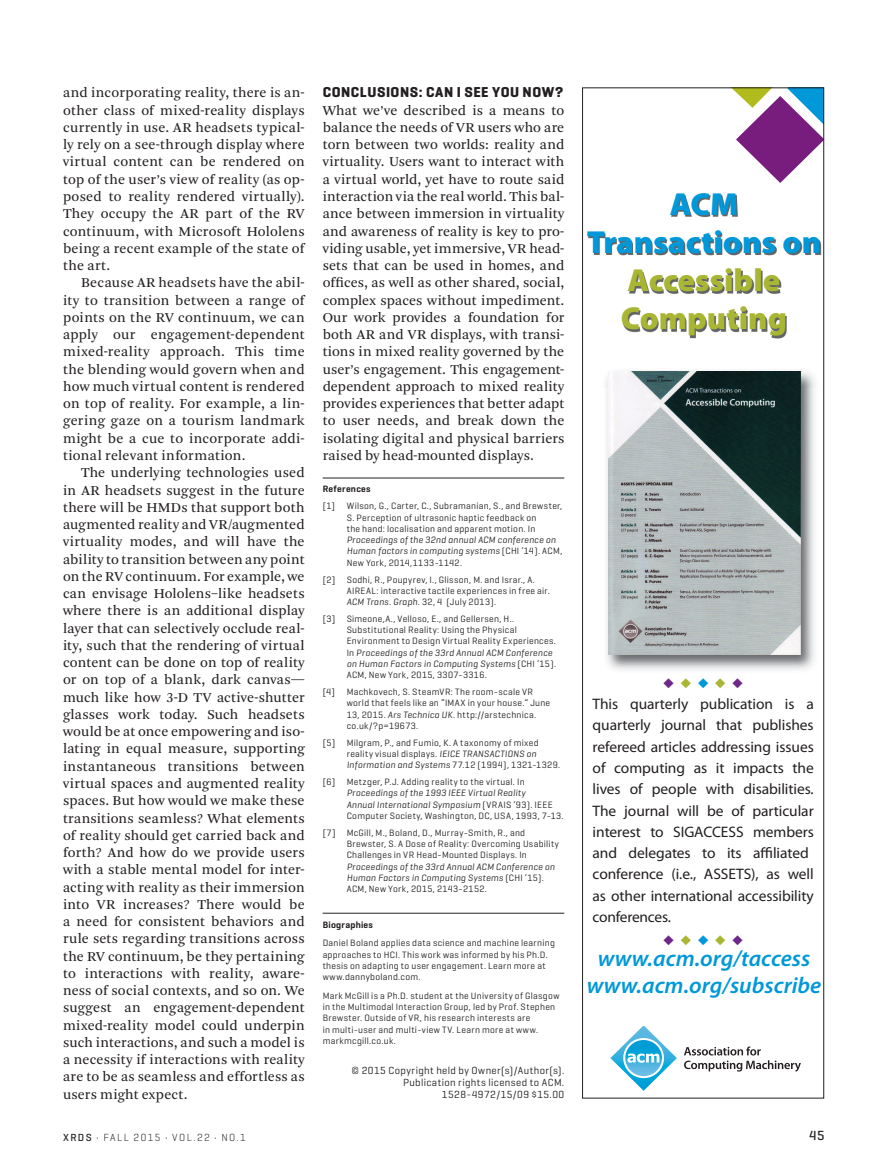
<style>
.page{position:relative;width:878px;height:1175px;background:#fff}
.page>*{position:absolute;margin:0;border:0;box-sizing:border-box;transform-origin:0 0}
.t1{font:900 31.95px/38px "Myriad Pro";color:#a9b633}
.t2{font:900 31.95px/38px "Myriad Pro";color:#0098d8;text-align:center}
.t3{font:italic 600 22.8px/27.5px "Myriad Pro";color:#0098d8;text-align:center}
.t4{font:15.15px/21.3px "Myriad Pro";letter-spacing:-.005em;color:#231f20}
.t5{font:700 14.7px "Geogrotesque";letter-spacing:.035em;color:#231f20}
.t6{font:14.25px/17.2px "Arnhem Blond";letter-spacing:.015em;color:#231f20;text-align:justify}
.t7{font:13.65px "Zapf Dingbats";color:#6d2888}
.t8{font:500 13.5px "Geogrotesque";color:#231f20}
.t9{font:10.5px/12.5px "Geogrotesque";letter-spacing:.045em;color:#231f20;text-align:right}
.t10{font:300 10.5px "Geogrotesque";letter-spacing:.14em;color:#231f20}
.t11{font:9.3px/11.2px "Geogrotesque";letter-spacing:.03em;color:#231f20}
.t12{font:italic 9.3px/11.2px "Geogrotesque";letter-spacing:.025em;color:#231f20}
.t13{font:600 9.3px "Geogrotesque";letter-spacing:.025em;color:#231f20}
.s1{font-style:normal}
.s2{font-style:italic}
.s3{color:#a9b633}
.s4{color:#0098d8}
.s5{font-weight:500}
</style>
<div class="page">
<hr style="left:322px;top:478px;width:242px;height:1px;background:#231f20">
<hr style="left:322px;top:913px;width:242px;height:1px;background:#231f20">
<svg style="left:643px;top:90px;width:178px;height:1001px"></svg>
<img style="left:588px;top:185px;width:233px;height:202px">
<img style="left:601px;top:364px;width:219px;height:311px">
<img style="left:608px;top:371px;width:192px;height:284px">
<div style="left:610px;top:1025px;width:190px;height:65px;background:#fff"></div>
<svg style="left:684px;top:1046px;width:116px;height:25px"></svg>
<svg style="left:610px;top:1026px;width:67px;height:64px"></svg>
<div style="left:582px;top:88px;width:241px;height:1010px;border:1px solid #231f20"></div>
<p class="t6" style="left:63px;top:84px;width:243px">and incorporating reality, there is an&shy;other class of mixed-reality displays currently in use. AR headsets typical&shy;ly rely on a see-through display where virtual content can be rendered on top of the user’s view of reality (as op&shy;posed to reality rendered virtually).<br>They occupy the AR part of the RV continuum, with Microsoft Hololens being a recent example of the state of the art.</p>
<p class="t6" style="left:63px;top:274px;width:243px;text-indent:18px">Because AR headsets have the abil&shy;ity to transition between a range of points on the RV continuum, we can apply our engagement-dependent mixed-reality approach. This time the blending would govern when and how much virtual content is rendered on top of reality. For example, a lin&shy;gering gaze on a tourism landmark might be a cue to incorporate addi&shy;tional relevant information.</p>
<p class="t6" style="left:63px;top:464px;width:243px;text-indent:18px">The underlying technologies used in AR headsets suggest in the future there will be HMDs that support both augmented reality and VR/augmented virtuality modes, and will have the ability to transition between any point on the RV continuum. For example, we can envisage Hololens–like headsets where there is an additional display layer that can selectively occlude real&shy;ity, such that the rendering of virtual content can be done on top of reality or on top of a blank, dark canvas— much like how 3-D TV active-shutter glasses work today. Such headsets would be at once empowering and iso&shy;lating in equal measure, supporting instantaneous transitions between virtual spaces and augmented reality spaces. But how would we make these transitions seamless? What elements of reality should get carried back and forth? And how do we provide users with a stable mental model for inter&shy;acting with reality as their immersion into VR increases? There would be a need for consistent behaviors and rule sets regarding transitions across the RV continuum, be they pertaining to interactions with reality, aware&shy;ness of social contexts, and so on. We suggest an engagement-dependent mixed-reality model could underpin such interactions, and such a model is a necessity if interactions with reality are to be as seamless and effortless as users might expect.</p>
<p class="t5" style="left:322px;top:83px;width:242px">CONCLUSIONS: CAN I SEE YOU NOW?</p>
<p class="t6" style="left:322px;top:102px;width:243px">What we’ve described is a means to balance the needs of VR users who are torn between two worlds: reality and virtuality. Users want to interact with a virtual world, yet have to route said interaction via the real world. This bal&shy;ance between immersion in virtuality and awareness of reality is key to pro&shy;viding usable, yet immersive, VR head&shy;sets that can be used in homes, and offices, as well as other shared, social, complex spaces without impediment.<br>Our work provides a foundation for both AR and VR displays, with transi&shy;tions in mixed reality governed by the user’s engagement. This engagement&shy;dependent approach to mixed reality provides experiences that better adapt to user needs, and break down the isolating digital and physical barriers raised by head-mounted displays.</p>
<p class="t13" style="left:322px;top:483px;width:49px">References</p>
<p class="t11" style="left:322px;top:500px;width:14px">[1]</p>
<p class="t11" style="left:346px;top:500px;width:217px">Wilson, G., Carter, C., Subramanian, S., and Brewster,<br>S. Perception of ultrasonic haptic feedback on<br>the hand: localisation and apparent motion. In</p>
<p class="t12" style="left:346px;top:534px;width:217px">Proceedings of the 32nd annual ACM conference on<br>Human factors in computing systems <span class="s1">(CHI ‘14). ACM,<br>New York, 2014,1133-1142.</span></p>
<p class="t11" style="left:346px;top:573px;width:204px;text-indent:-24px">[2] Sodhi, R., Poupyrev, I., Glisson, M. and Israr., A.<br>AIREAL: interactive tactile experiences in free air.<br><span class="s2">ACM Trans. Graph.</span> 32, 4 (July 2013).</p>
<p class="t11" style="left:346px;top:613px;width:211px;text-indent:-24px">[3] Simeone,A., Velloso, E., and Gellersen, H..<br>Substitutional Reality: Using the Physical Environment to Design Virtual Reality Experiences.<br>In <span class="s2">Proceedings of the 33rd Annual ACM Conference on Human Factors in Computing Systems</span> (CHI ‘15).<br>ACM, New York, 2015, 3307-3316.</p>
<p class="t11" style="left:322px;top:686px;width:14px">[4]</p>
<p class="t11" style="left:346px;top:686px;width:205px">Machkovech, S. SteamVR: The room-scale VR world that feels like an “IMAX in your house.” June 13, 2015. <span class="s2">Ars Technica UK.</span> http://arstechnica. co.uk/?p=19673.</p>
<p class="t11" style="left:346px;top:736px;width:215px;text-indent:-24px">[5] Milgram, P., and Fumio, K. A taxonomy of mixed reality visual displays. <span class="s2">IEICE TRANSACTIONS on<br>Information and Systems</span> 77.12 (1994), 1321-1329.</p>
<p class="t11" style="left:322px;top:776px;width:203px">[6] Metzger, P.J. Adding reality to the virtual. In</p>
<p class="t12" style="left:346px;top:787px;width:218px">Proceedings of the 1993 IEEE Virtual Reality<br>Annual International Symposium <span class="s1">(VRAIS ‘93). IEEE<br>Computer Society, Washington, DC, USA, 1993, 7-13.</span></p>
<p class="t11" style="left:346px;top:826px;width:214px;text-indent:-24px">[7] McGill, M., Boland, D., Murray-Smith, R., and<br>Brewster, S. A Dose of Reality: Overcoming Usability<br>Challenges in VR Head-Mounted Displays. In</p>
<p class="t12" style="left:346px;top:860px;width:210px">Proceedings of the 33rd Annual ACM Conference on<br>Human Factors in Computing Systems <span class="s1">(CHI ‘15).<br>ACM, New York, 2015, 2143-2152.</span></p>
<p class="t13" style="left:322px;top:918px;width:52px">Biographies</p>
<p class="t11" style="left:322px;top:937px;width:234px">Daniel Boland applies data science and machine learning approaches to HCI. This work was informed by his Ph.D. thesis on adapting to user engagement. Learn more at www.dannyboland.com.</p>
<p class="t11" style="left:322px;top:989px;width:238px">Mark McGill is a Ph.D. student at the University of Glasgow in the Multimodal Interaction Group, led by Prof. Stephen Brewster. Outside of VR, his research interests are<br>in multi-user and multi-view TV. Learn more at www. markmcgill.co.uk.</p>
<p class="t9" style="left:351px;top:1063px;width:214px">© 2015 Copyright held by Owner(s)/Author(s).<br>Publication rights licensed to ACM.<br>1528-4972/15/09 $15.00</p>
<h1 class="t2" style="left:586px;top:186px;width:236px">ACM<br>Transactions on</h1>
<h1 class="t1" style="left:621px;top:262px;width:168px">Accessible<br>Computing</h1>
<p class="t7" style="left:663px;top:676px;width:81px">◆<span class="s3">◆</span><span class="s4">◆</span><span class="s3">◆</span>◆</p>
<p class="t4" style="left:592px;top:693px;width:223px">This quarterly publication is a quarterly journal that publishes refereed articles addressing issues of computing as it impacts the lives of people with disabilities.<br>The journal will be of particular interest to SIGACCESS members and delegates to its affiliated conference (i.e., ASSETS), as well as other international accessibility conferences.</p>
<p class="t7" style="left:663px;top:933px;width:81px">◆<span class="s3">◆</span><span class="s4">◆</span><span class="s3">◆</span>◆</p>
<h2 class="t3" style="left:586px;top:944px;width:236px">www.acm.org/taccess www.acm.org/subscribe</h2>
<p class="t10" style="left:63px;top:1130px;width:184px"><span class="s5">XRDS</span> • FALL 2015 • VOL.22 • NO.1</p>
<p class="t8" style="left:809px;top:1127px;width:17px">45</p>
</div>
